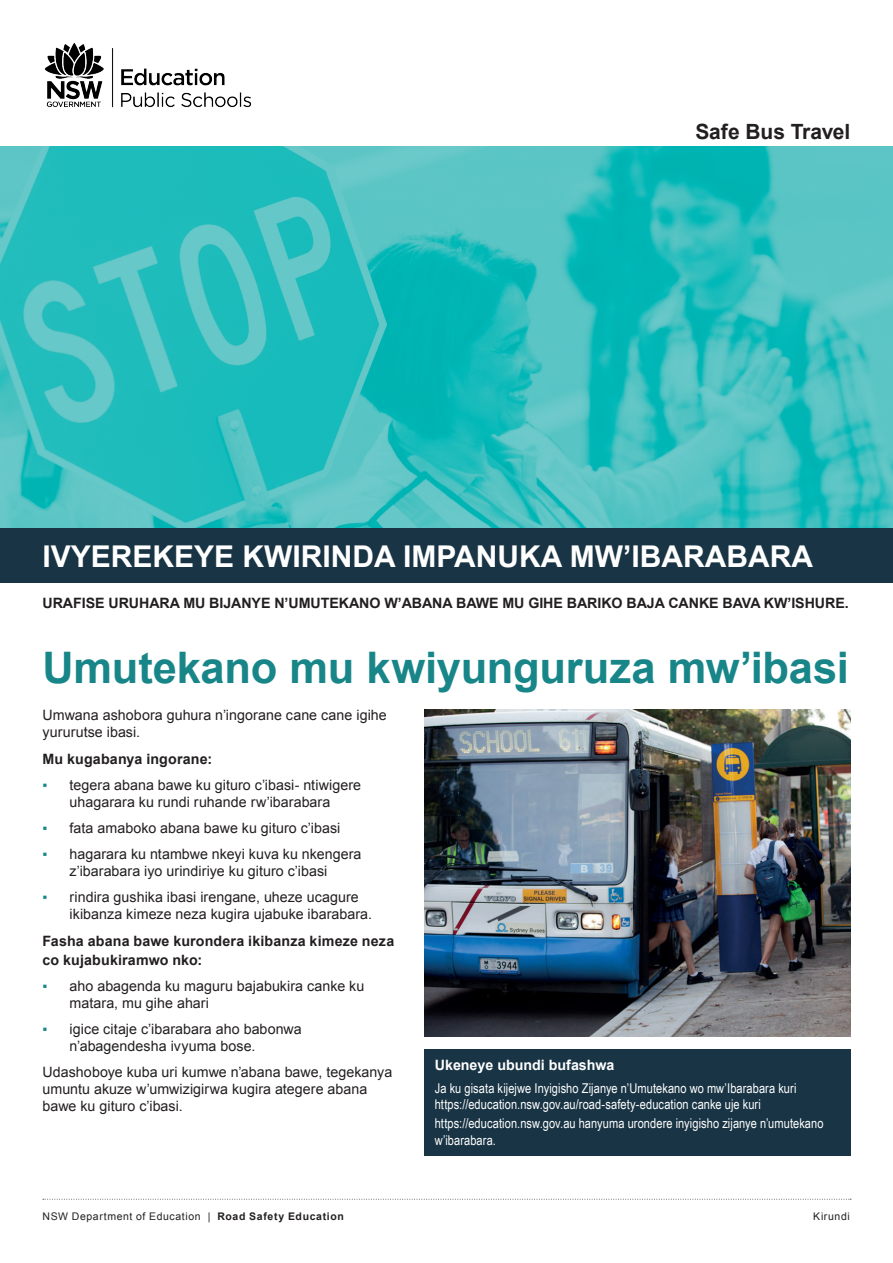
<style>
.page{position:relative;width:893px;height:1263px;background:#fff}
.page>*{position:absolute;margin:0;border:0;box-sizing:border-box;transform-origin:0 0}
.Heading_2{font:700 43.5px "Arial";letter-spacing:-.005em;color:#188688}
.Heading_1{font:700 30px "Arial";color:#fff}
.t1{font:700 21px "Arial";color:#231f20}
.Paragraph_Style_2{font:14.25px/17.2px "Arial";letter-spacing:.005em;color:#231f20}
.Paragraph_Style_3{font:700 14.25px "Arial";letter-spacing:-.005em;color:#231f20}
.Paragraph_Style_1{font:700 14.25px/18.8px "Arial";letter-spacing:.01em;color:#231f20}
.Paragraph_Style_1-2{font:700 14.25px "Arial";color:#fff}
.further_support_text{font:13.5px/16.5px "Arial Narrow";letter-spacing:.005em;color:#fff}
.t2{font:10.5px "Arial";letter-spacing:.055em;color:#231f20}
.s1{color:#188688}
.s2{font-weight:700}
</style>
<div class="page">
<img style="left:45px;top:43px;width:206px;height:64px">
<div style="left:0;top:527px;width:893px;height:56px;background:#193444"></div>
<img style="left:0;top:147px;width:893px;height:380px">
<img style="left:424px;top:709px;width:426px;height:328px">
<div style="left:424px;top:1049px;width:426px;height:107px;background:#193444"></div>
<svg style="left:43px;top:1199px;width:808px;height:1px"></svg>
<h3 class="t1" style="left:695px;top:117px;width:157px">Safe Bus Travel</h3>
<h1 class="Heading_1" style="left:43px;top:536px;width:772px">IVYEREKEYE KWIRINDA IMPANUKA MW’IBARABARA</h1>
<p class="Paragraph_Style_3" style="left:43px;top:593px;width:808px">URAFISE URUHARA MU BIJANYE N’UMUTEKANO W’ABANA BAWE MU GIHE BARIKO BAJA CANKE BAVA KW’ISHURE.</p>
<p class="Heading_2" style="left:43px;top:639px;width:808px">Umutekano mu kwiyunguruza mw’ibasi</p>
<p class="Paragraph_Style_2" style="left:43px;top:706px;width:346px">Umwana ashobora guhura n’ingorane cane cane igihe yururutse ibasi.</p>
<p class="Paragraph_Style_1" style="left:43px;top:750px;width:171px">Mu kugabanya ingorane:</p>
<p class="Paragraph_Style_2" style="left:43px;top:776px;width:320px;text-align:center"><span class="s1">▪</span> tegera abana bawe ku gituro c’ibasi- ntiwigere uhagarara ku rundi ruhande rw’ibarabara</p>
<p class="Paragraph_Style_2" style="left:43px;top:819px;width:299px"><span class="s1">▪</span> fata amaboko abana bawe ku gituro c’ibasi</p>
<p class="Paragraph_Style_2" style="left:43px;top:845px;width:320px;text-align:center"><span class="s1">▪</span> hagarara ku ntambwe nkeyi kuva ku nkengera z’ibarabara iyo urindiriye ku gituro c’ibasi</p>
<p class="Paragraph_Style_2" style="left:70px;top:888px;width:304px;text-indent:-27px"><span class="s1">▪</span> rindira gushika ibasi irengane, uheze ucagure ikibanza kimeze neza kugira ujabuke ibarabara.</p>
<p class="Paragraph_Style_1" style="left:43px;top:932px;width:353px">Fasha abana bawe kurondera ikibanza kimeze neza co kujabukiramwo nko:</p>
<p class="Paragraph_Style_2" style="left:70px;top:977px;width:296px;text-indent:-27px"><span class="s1">▪</span> aho abagenda ku maguru bajabukira canke ku matara, mu gihe ahari</p>
<p class="Paragraph_Style_2" style="left:70px;top:1020px;width:234px;text-indent:-27px"><span class="s1">▪</span> igice citaje c’ibarabara aho babonwa n’abagendesha ivyuma bose.</p>
<p class="Paragraph_Style_2" style="left:43px;top:1063px;width:351px">Udashoboye kuba uri kumwe n’abana bawe, tegekanya umuntu akuze w’umwizigirwa kugira ategere abana bawe ku gituro c’ibasi.</p>
<p class="Paragraph_Style_1-2" style="left:435px;top:1055px;width:181px">Ukeneye ubundi bufashwa</p>
<p class="further_support_text" style="left:435px;top:1079px;width:363px">Ja ku gisata kijejwe Inyigisho Zijanye n’Umutekano wo mw’Ibarabara kuri https://education.nsw.gov.au/road-safety-education canke uje kuri</p>
<p class="further_support_text" style="left:435px;top:1114px;width:390px">https://education.nsw.gov.au hanyuma urondere inyigisho zijanye n’umutekano w’ibarabara.</p>
<p class="t2" style="left:43px;top:1210px;width:303px">NSW Department of Education | <span class="s2">Road Safety Education</span></p>
<p class="t2" style="left:813px;top:1210px;width:38px">Kirundi</p>
</div>
